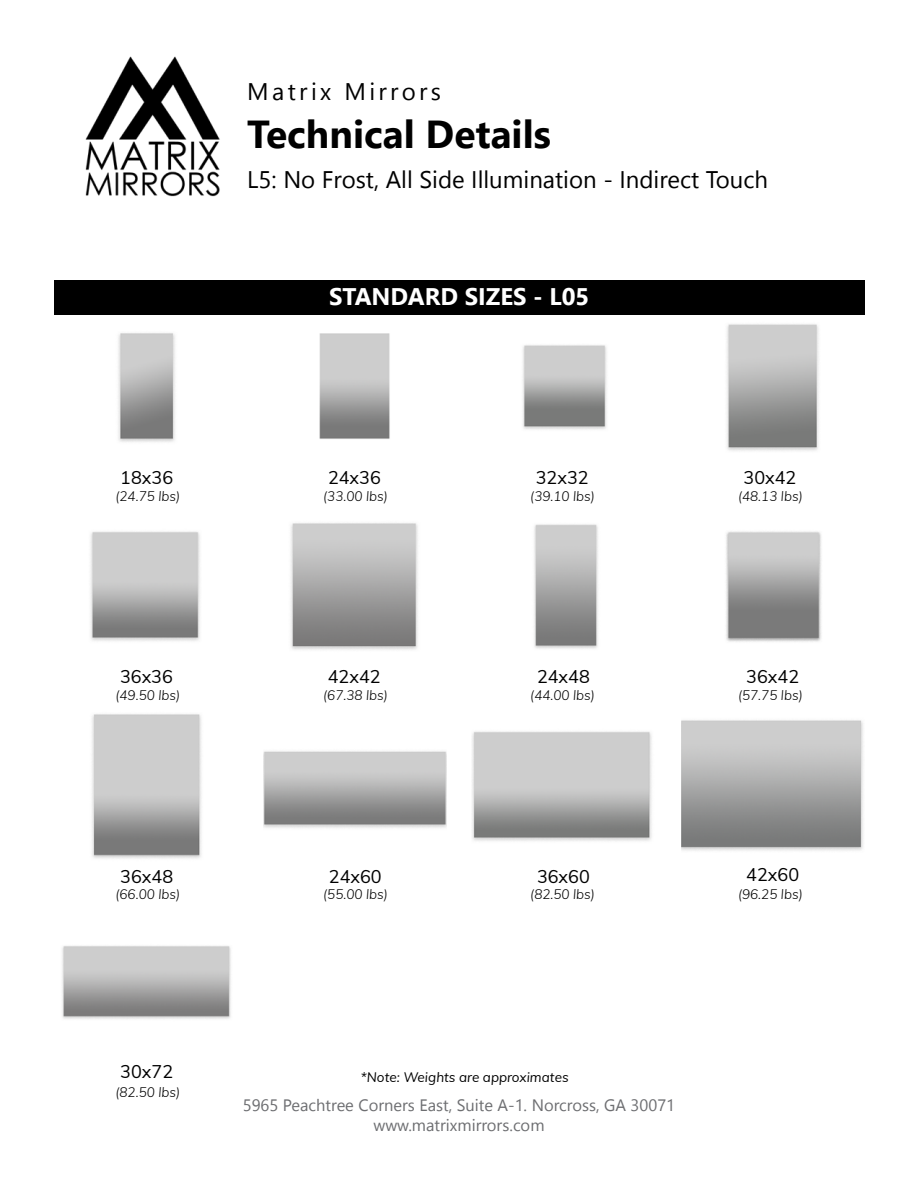
<style>
.page{position:relative;width:918px;height:1188px;background:#fff}
.page>*{position:absolute;margin:0;border:0;box-sizing:border-box;transform-origin:0 0}
.t1{font:700 39px "Nirmala UI";color:#000}
.t2{font:24px "Nirmala UI";color:#000}
.t3{font:700 24px "Nirmala UI";color:#fff}
.t4{font:24px "Nirmala UI";letter-spacing:.14em;color:#000}
.t5{font:18px "Muli";color:#000}
.t6{font:16.5px/19.8px "Nirmala UI";color:#6d6e71;text-align:center}
.t7{font:italic 13.5px "Muli";color:#000}
</style>
<div class="page">
<img style="left:85px;top:56px;width:135px;height:141px">
<img style="left:681px;top:720px;width:182px;height:131px">
<img style="left:92px;top:714px;width:110px;height:145px">
<img style="left:62px;top:945px;width:169px;height:74px">
<img style="left:727px;top:324px;width:92px;height:127px">
<img style="left:118px;top:333px;width:57px;height:109px">
<img style="left:90px;top:531px;width:110px;height:110px">
<img style="left:319px;top:333px;width:71px;height:106px">
<img style="left:472px;top:731px;width:180px;height:110px">
<img style="left:263px;top:751px;width:184px;height:77px">
<img style="left:290px;top:523px;width:128px;height:127px">
<img style="left:534px;top:524px;width:64px;height:125px">
<img style="left:726px;top:531px;width:95px;height:111px">
<img style="left:522px;top:345px;width:85px;height:85px">
<div style="left:54px;top:280px;width:811px;height:35px;background:#000"></div>
<h3 class="t5" style="left:120px;top:464px;width:54px">18x36</h3>
<p class="t7" style="left:116px;top:486px;width:66px">(24.75 lbs)</p>
<h2 class="t4" style="left:247px;top:72px;width:195px">Matrix Mirrors</h2>
<h1 class="t1" style="left:247px;top:102px;width:305px">Technical Details</h1>
<h2 class="t2" style="left:247px;top:160px;width:522px">L5: No Frost, All Side Illumination - Indirect Touch</h2>
<h2 class="t3" style="left:329px;top:276px;width:262px">STANDARD SIZES - L05</h2>
<h3 class="t5" style="left:328px;top:464px;width:54px">24x36</h3>
<h3 class="t5" style="left:536px;top:464px;width:54px">32x32</h3>
<h3 class="t5" style="left:744px;top:464px;width:54px">30x42</h3>
<p class="t7" style="left:323px;top:486px;width:66px">(33.00 lbs)</p>
<p class="t7" style="left:530px;top:486px;width:66px">(39.10 lbs)</p>
<p class="t7" style="left:738px;top:486px;width:66px">(48.13 lbs)</p>
<h3 class="t5" style="left:120px;top:664px;width:54px">36x36</h3>
<p class="t7" style="left:116px;top:686px;width:66px">(49.50 lbs)</p>
<h3 class="t5" style="left:328px;top:664px;width:54px">42x42</h3>
<p class="t7" style="left:323px;top:686px;width:66px">(67.38 lbs)</p>
<h3 class="t5" style="left:537px;top:664px;width:54px">24x48</h3>
<p class="t7" style="left:530px;top:686px;width:66px">(44.00 lbs)</p>
<h3 class="t5" style="left:120px;top:863px;width:54px">36x48</h3>
<p class="t7" style="left:116px;top:884px;width:66px">(66.00 lbs)</p>
<h3 class="t5" style="left:329px;top:863px;width:54px">24x60</h3>
<h3 class="t5" style="left:537px;top:863px;width:54px">36x60</h3>
<p class="t7" style="left:323px;top:884px;width:66px">(55.00 lbs)</p>
<p class="t7" style="left:530px;top:884px;width:66px">(82.50 lbs)</p>
<h3 class="t5" style="left:120px;top:1058px;width:54px">30x72</h3>
<p class="t7" style="left:116px;top:1082px;width:66px">(82.50 lbs)</p>
<p class="t7" style="left:361px;top:1067px;width:209px">*Note: Weights are approximates</p>
<p class="t6" style="left:243px;top:1094px;width:434px">5965 Peachtree Corners East, Suite A-1. Norcross, GA 30071 www.matrixmirrors.com</p>
<h3 class="t5" style="left:746px;top:664px;width:54px">36x42</h3>
<p class="t7" style="left:738px;top:686px;width:66px">(57.75 lbs)</p>
<h3 class="t5" style="left:746px;top:862px;width:54px">42x60</h3>
<p class="t7" style="left:738px;top:884px;width:66px">(96.25 lbs)</p>
</div>
